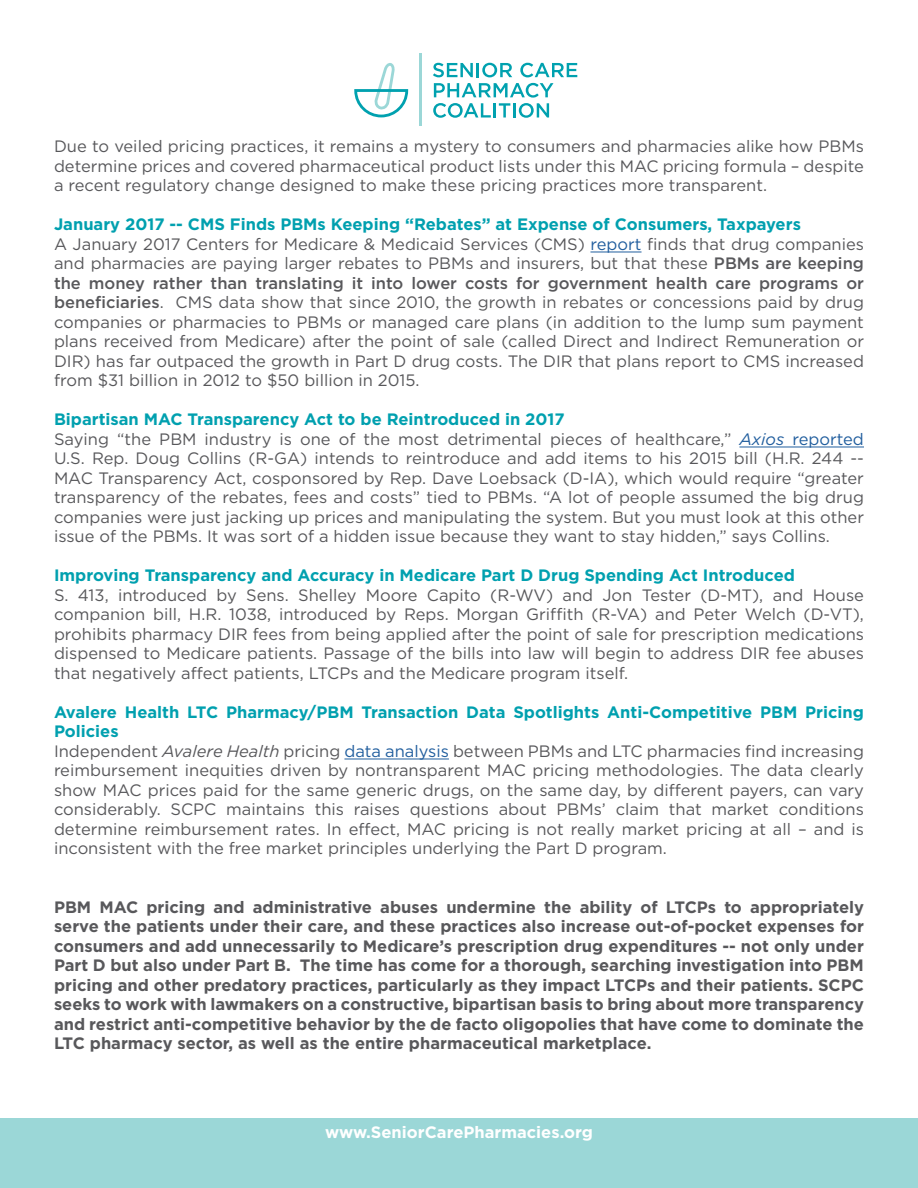
<style>
.page{position:relative;width:918px;height:1188px;background:#fff}
.page>*{position:absolute;margin:0;border:0;box-sizing:border-box;transform-origin:0 0}
.t1{font:16.5px/19.5px "Gotham HTF";color:#58585b}
.t2{font:700 16.5px/19.5px "Gotham HTF";color:#58585b;text-align:justify}
.t3{font:700 16.5px "Gotham HTF";color:#00a0af}
.t4{font:700 16.5px "Gotham";color:#fff}
.s1{font-weight:700;color:#00a0af}
.s2{color:#215e9e}
.s3{font-weight:500}
.s4{font-style:italic;color:#215e9e}
.s5{font-style:italic}
</style>
<div class="page">
<div style="left:0;top:1119px;width:918px;height:69px;background:#9bd7d7"></div>
<svg style="left:433px;top:63px;width:79px;height:14px"></svg>
<svg style="left:520px;top:63px;width:57px;height:14px"></svg>
<svg style="left:433px;top:83px;width:120px;height:35px"></svg>
<hr style="left:419px;top:54px;width:3px;height:72px;background:#9bd7d7">
<svg style="left:354px;top:63px;width:54px;height:54px"></svg>
<hr style="left:590px;top:252px;width:52px;height:1px;background:#215e9e">
<hr style="left:739px;top:447px;width:125px;height:1px;background:#215e9e">
<hr style="left:344px;top:759px;width:105px;height:1px;background:#215e9e">
<p class="t1" style="left:54px;top:136px;width:812px;text-align:justify">Due to veiled pricing practices, it remains a mystery to consumers and pharmacies alike how PBMs determine prices and covered pharmaceutical product lists under this MAC pricing formula – despite a recent regulatory change designed to make these pricing practices more transparent.</p>
<p class="t1" style="left:54px;top:214px;width:812px"><span class="s1">January 2017 -- CMS Finds PBMs Keeping “Rebates” at Expense of Consumers, Taxpayers<br></span>A January 2017 Centers for Medicare &amp; Medicaid Services (CMS) <span class="s2">report</span> finds that drug companies and pharmacies are paying larger rebates to PBMs and insurers, but that these <span class="s3">PBMs are keeping the money rather than translating it into lower costs for government health care programs or beneficiaries</span>. CMS data show that since 2010, the growth in rebates or concessions paid by drug companies or pharmacies to PBMs or managed care plans (in addition to the lump sum payment plans received from Medicare) after the point of sale (called Direct and Indirect Remuneration or DIR) has far outpaced the growth in Part D drug costs. The DIR that plans report to CMS increased from $31 billion in 2012 to $50 billion in 2015.</p>
<p class="t1" style="left:54px;top:410px;width:812px"><span class="s1">Bipartisan MAC Transparency Act to be Reintroduced in 2017<br></span>Saying “the PBM industry is one of the most detrimental pieces of healthcare,” <span class="s4">Axios</span> <span class="s2">reported </span>U.S. Rep. Doug Collins (R-GA) intends to reintroduce and add items to his 2015 bill (H.R. 244 -- MAC Transparency Act, cosponsored by Rep. Dave Loebsack (D-IA), which would require “greater transparency of the rebates, fees and costs” tied to PBMs. “A lot of people assumed the big drug companies were just jacking up prices and manipulating the system. But you must look at this other issue of the PBMs. It was sort of a hidden issue because they want to stay hidden,” says Collins.</p>
<p class="t3" style="left:54px;top:566px;width:742px">Improving Transparency and Accuracy in Medicare Part D Drug Spending Act Introduced</p>
<p class="t1" style="left:54px;top:585px;width:812px;text-align:justify">S. 413, introduced by Sens. Shelley Moore Capito (R-WV) and Jon Tester (D-MT), and House companion bill, H.R. 1038, introduced by Reps. Morgan Griffith (R-VA) and Peter Welch (D-VT), prohibits pharmacy DIR fees from being applied after the point of sale for prescription medications dispensed to Medicare patients. Passage of the bills into law will begin to address DIR fee abuses that negatively affect patients, LTCPs and the Medicare program itself.</p>
<p class="t1" style="left:54px;top:702px;width:812px"><span class="s1">Avalere Health LTC Pharmacy/PBM Transaction Data Spotlights Anti-Competitive PBM Pricing Policies<br></span>Independent <span class="s5">Avalere Health</span> pricing <span class="s2">data analysis</span> between PBMs and LTC pharmacies find increasing reimbursement inequities driven by nontransparent MAC pricing methodologies. The data clearly show MAC prices paid for the same generic drugs, on the same day, by different payers, can vary considerably. SCPC maintains this raises questions about PBMs’ claim that market conditions determine reimbursement rates. In effect, MAC pricing is not really market pricing at all – and is inconsistent with the free market principles underlying the Part D program.</p>
<p class="t2" style="left:54px;top:897px;width:812px">PBM MAC pricing and administrative abuses undermine the ability of LTCPs to appropriately serve the patients under their care, and these practices also increase out-of-pocket expenses for consumers and add unnecessarily to Medicare’s prescription drug expenditures -- not only under Part D but also under Part B. The time has come for a thorough, searching investigation into PBM pricing and other predatory practices, particularly as they impact LTCPs and their patients. SCPC seeks to work with lawmakers on a constructive, bipartisan basis to bring about more transparency and restrict anti-competitive behavior by the de facto oligopolies that have come to dominate the LTC pharmacy sector, as well as the entire pharmaceutical marketplace.</p>
<p class="t4" style="left:325px;top:1122px;width:269px">www.SeniorCarePharmacies.org</p>
</div>
